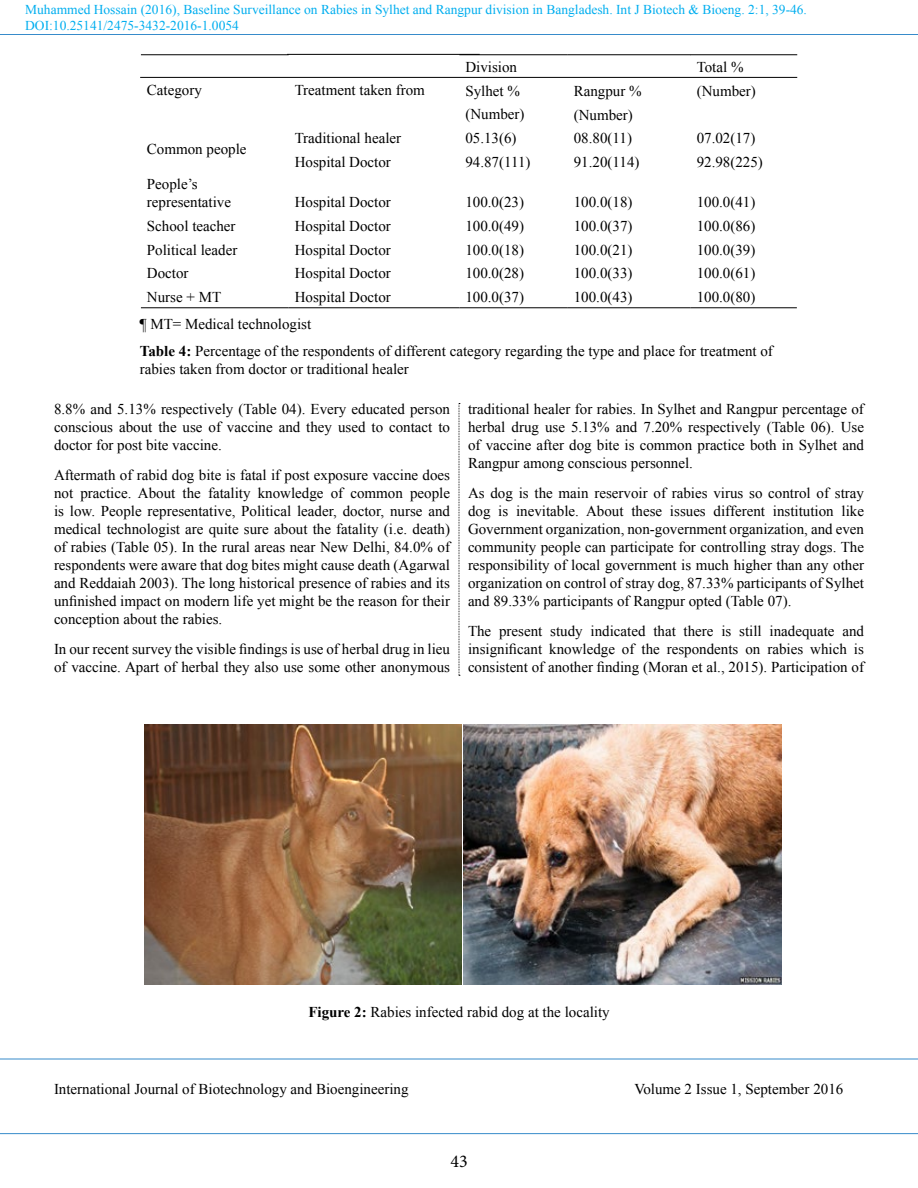
<style>
.page{position:relative;width:918px;height:1188px;background:#fff}
.page>*{position:absolute;margin:0;border:0;box-sizing:border-box;transform-origin:0 0}
.t1{font:18px "Minion Pro";color:#000}
.t2{font:15px/18px "Times New Roman";color:#000;text-align:justify}
.t3{font:13.5px/16.2px "Times New Roman";color:#00aeef}
.s1{font-weight:700}
</style>
<div class="page">
<hr style="left:0;top:34px;width:918px;height:1px;background:#378bca">
<hr style="left:0;top:1059px;width:918px;height:1px;background:#378bca">
<hr style="left:0;top:1133px;width:918px;height:1px;background:#378bca">
<hr style="left:141px;top:54px;width:148px;height:1px;background:#000">
<hr style="left:459px;top:54px;width:109px;height:1px;background:#000">
<hr style="left:568px;top:54px;width:123px;height:1px;background:#000">
<hr style="left:141px;top:307px;width:148px;height:1px;background:#000">
<hr style="left:289px;top:307px;width:170px;height:1px;background:#000">
<hr style="left:459px;top:307px;width:109px;height:1px;background:#000">
<hr style="left:568px;top:307px;width:123px;height:1px;background:#000">
<hr style="left:691px;top:307px;width:106px;height:1px;background:#000">
<img style="left:144px;top:725px;width:318px;height:260px">
<img style="left:464px;top:725px;width:317px;height:260px">
<svg style="left:459px;top:403px;width:1px;height:273px"></svg>
<hr style="left:287px;top:54px;width:193px;height:1px;background:#000">
<hr style="left:140px;top:77px;width:657px;height:1px;background:#000">
<hr style="left:690px;top:54px;width:107px;height:1px;background:#000">
<p class="t3" style="left:25px;top:1px;width:783px">Muhammed Hossain (2016), Baseline Surveillance on Rabies in Sylhet and Rangpur division in Bangladesh. Int J Biotech &amp; Bioeng. 2:1, 39-46.<br>DOI:10.25141/2475-3432-2016-1.0054</p>
<p class="t2" style="left:147px;top:81px;width:56px">Category</p>
<p class="t2" style="left:295px;top:81px;width:132px">Treatment taken from</p>
<p class="t2" style="left:465px;top:58px;width:53px">Division</p>
<p class="t2" style="left:697px;top:58px;width:48px">Total %</p>
<p class="t2" style="left:465px;top:82px;width:56px">Sylhet %</p>
<p class="t2" style="left:574px;top:82px;width:69px">Rangpur %</p>
<p class="t2" style="left:697px;top:82px;width:61px">(Number)</p>
<p class="t2" style="left:465px;top:105px;width:61px">(Number)</p>
<p class="t2" style="left:574px;top:105px;width:61px">(Number)</p>
<p class="t2" style="left:147px;top:140px;width:101px">Common people</p>
<p class="t2" style="left:147px;top:175px;width:86px">People’s representative</p>
<p class="t2" style="left:295px;top:129px;width:108px">Traditional healer</p>
<p class="t2" style="left:465px;top:129px;width:53px">05.13(6)</p>
<p class="t2" style="left:574px;top:129px;width:60px">08.80(11)</p>
<p class="t2" style="left:697px;top:129px;width:60px">07.02(17)</p>
<p class="t2" style="left:295px;top:153px;width:98px">Hospital Doctor</p>
<p class="t2" style="left:465px;top:153px;width:67px">94.87(111)</p>
<p class="t2" style="left:574px;top:153px;width:67px">91.20(114)</p>
<p class="t2" style="left:697px;top:153px;width:68px">92.98(225)</p>
<p class="t2" style="left:295px;top:193px;width:98px">Hospital Doctor</p>
<p class="t2" style="left:465px;top:193px;width:60px">100.0(23)</p>
<p class="t2" style="left:574px;top:193px;width:60px">100.0(18)</p>
<p class="t2" style="left:697px;top:193px;width:60px">100.0(41)</p>
<p class="t2" style="left:147px;top:217px;width:90px">School teacher</p>
<p class="t2" style="left:295px;top:217px;width:98px">Hospital Doctor</p>
<p class="t2" style="left:465px;top:217px;width:60px">100.0(49)</p>
<p class="t2" style="left:574px;top:217px;width:60px">100.0(37)</p>
<p class="t2" style="left:697px;top:217px;width:60px">100.0(86)</p>
<p class="t2" style="left:147px;top:240px;width:92px">Political leader</p>
<p class="t2" style="left:295px;top:240px;width:98px">Hospital Doctor</p>
<p class="t2" style="left:465px;top:240px;width:60px">100.0(18)</p>
<p class="t2" style="left:574px;top:240px;width:60px">100.0(21)</p>
<p class="t2" style="left:697px;top:240px;width:60px">100.0(39)</p>
<p class="t2" style="left:147px;top:264px;width:43px">Doctor</p>
<p class="t2" style="left:295px;top:264px;width:98px">Hospital Doctor</p>
<p class="t2" style="left:465px;top:264px;width:60px">100.0(28)</p>
<p class="t2" style="left:574px;top:264px;width:60px">100.0(33)</p>
<p class="t2" style="left:697px;top:264px;width:60px">100.0(61)</p>
<p class="t2" style="left:147px;top:288px;width:76px">Nurse + MT</p>
<p class="t2" style="left:295px;top:288px;width:98px">Hospital Doctor</p>
<p class="t2" style="left:465px;top:288px;width:60px">100.0(37)</p>
<p class="t2" style="left:574px;top:288px;width:60px">100.0(43)</p>
<p class="t2" style="left:697px;top:288px;width:60px">100.0(80)</p>
<p class="t2" style="left:140px;top:315px;width:173px">¶ MT= Medical technologist</p>
<p class="t2" style="left:140px;top:342px;width:635px"><span class="s1">Table 4:</span> Percentage of the respondents of different category regarding the type and place for treatment of rabies taken from doctor or traditional healer</p>
<p class="t2" style="left:54px;top:400px;width:398px">8.8% and 5.13% respectively (Table 04). Every educated person conscious about the use of vaccine and they used to contact to doctor for post bite vaccine.</p>
<p class="t2" style="left:54px;top:466px;width:398px">Aftermath of rabid dog bite is fatal if post exposure vaccine does not practice. About the fatality knowledge of common people is low. People representative, Political leader, doctor, nurse and medical technologist are quite sure about the fatality (i.e. death) of rabies (Table 05). In the rural areas near New Delhi, 84.0% of respondents were aware that dog bites might cause death (Agarwal and Reddaiah 2003). The long historical presence of rabies and its unfinished impact on modern life yet might be the reason for their conception about the rabies.</p>
<p class="t2" style="left:54px;top:640px;width:398px">In our recent survey the visible findings is use of herbal drug in lieu of vaccine. Apart of herbal they also use some other anonymous</p>
<p class="t2" style="left:468px;top:400px;width:398px">traditional healer for rabies. In Sylhet and Rangpur percentage of herbal drug use 5.13% and 7.20% respectively (Table 06). Use of vaccine after dog bite is common practice both in Sylhet and Rangpur among conscious personnel.</p>
<p class="t2" style="left:468px;top:484px;width:398px">As dog is the main reservoir of rabies virus so control of stray dog is inevitable. About these issues different institution like Government organization, non-government organization, and even community people can participate for controlling stray dogs. The responsibility of local government is much higher than any other organization on control of stray dog, 87.33% participants of Sylhet and 89.33% participants of Rangpur opted (Table 07).</p>
<p class="t2" style="left:468px;top:622px;width:398px">The present study indicated that there is still inadequate and insignificant knowledge of the respondents on rabies which is consistent of another finding (Moran et al., 2015). Participation of</p>
<p class="t2" style="left:308px;top:1003px;width:303px"><span class="s1">Figure 2:</span> Rabies infected rabid dog at the locality</p>
<p class="t2" style="left:54px;top:1080px;width:356px">International Journal of Biotechnology and Bioengineering</p>
<p class="t2" style="left:634px;top:1080px;width:210px">Volume 2 Issue 1, September 2016</p>
<p class="t1" style="left:450px;top:1149px;width:19px">43</p>
</div>
